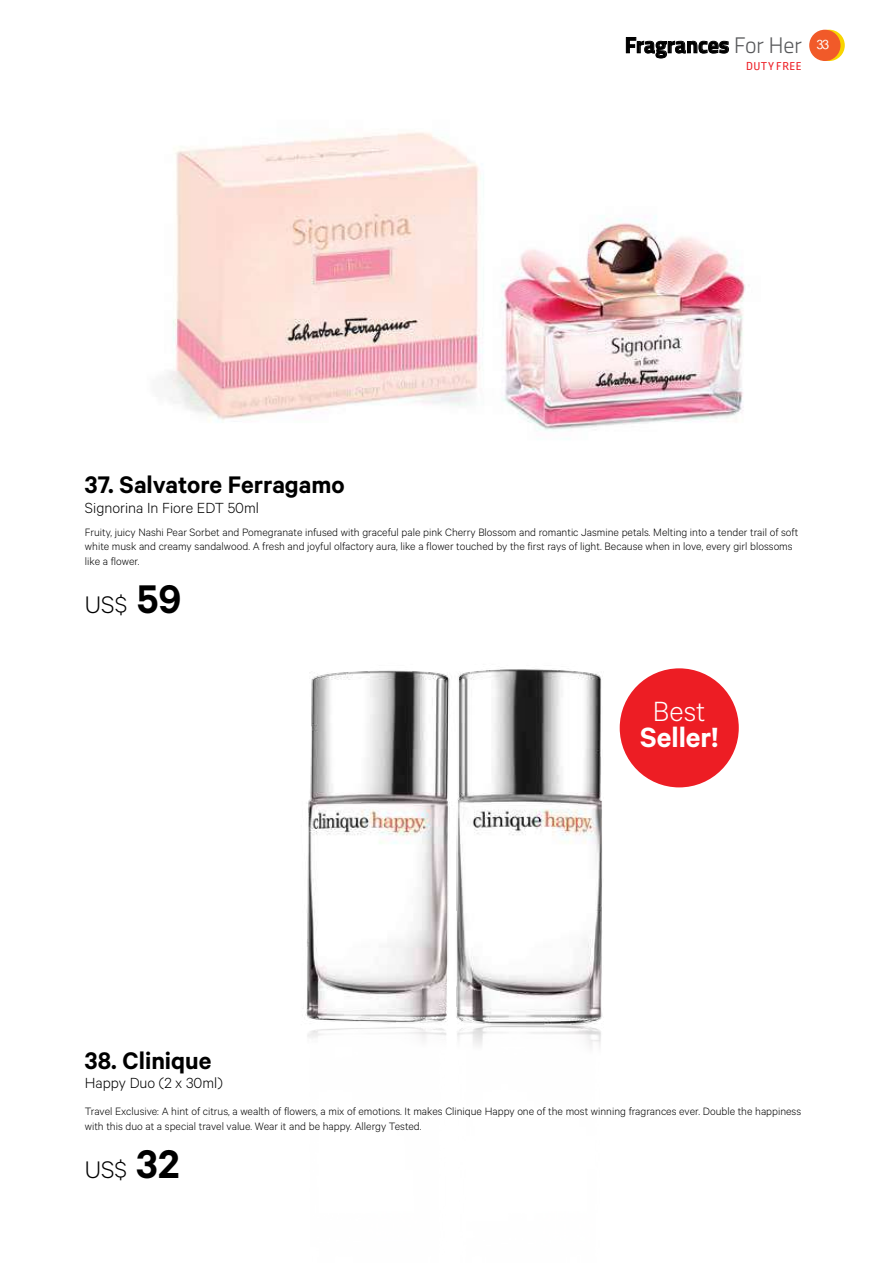
<style>
.page{position:relative;width:893px;height:1263px;background:#fff}
.page>*{position:absolute;margin:0;border:0;box-sizing:border-box;transform-origin:0 0}
.t1{font:600 31.35px "Calibre";color:#fff}
.t2{font:300 31.35px "Calibre";color:#fff}
.t3{font:600 27px "Calibre";color:#000}
.t4{font:300 27px "Calibre";color:#000}
.t5{font:700 22.5px "Titillium Web";color:#000}
.t6{font:18px "Utsaah";color:#fff}
.t7{font:300 16.5px "Calibre";color:#000}
.t8{font:300 12px/14.4px "Calibre";color:#000}
.t9{font:12px "Ropa Sans";letter-spacing:.035em;color:#ed1d24}
.s1{font-weight:300;color:#58595b}
.s2{font-weight:600;font-size:45px}
</style>
<div class="page">
<svg style="left:813px;top:30px;width:32px;height:31px"></svg>
<div style="left:809px;top:30px;width:31px;height:31px;background:#f15a29;border-radius:50%"></div>
<svg style="left:626px;top:37px;width:103px;height:21px"></svg>
<img style="left:167px;top:132px;width:578px;height:308px">
<img style="left:305px;top:669px;width:297px;height:348px">
<img style="left:307px;top:1017px;width:295px;height:30px">
<div style="left:620px;top:668px;width:119px;height:119px;background:#ed1d24;border-radius:50%"></div>
<h3 class="t5" style="left:625px;top:28px;width:178px">Fragrances <span class="s1">For Her</span></h3>
<p class="t9" style="left:746px;top:59px;width:57px">DUTY FREE</p>
<h3 class="t6" style="left:816px;top:36px;width:14px">33</h3>
<h2 class="t3" style="left:85px;top:468px;width:261px">37. Salvatore Ferragamo</h2>
<h3 class="t7" style="left:85px;top:498px;width:176px">Signorina In Fiore EDT 50ml</h3>
<p class="t8" style="left:85px;top:525px;width:715px">Fruity, juicy Nashi Pear Sorbet and Pomegranate infused with graceful pale pink Cherry Blossom and romantic Jasmine petals. Melting into a tender trail of soft white musk and creamy sandalwood. A fresh and joyful olfactory aura, like a flower touched by the first rays of light. Because when in love, every girl blossoms like a flower.</p>
<h2 class="t4" style="left:85px;top:589px;width:98px">US$ <span class="s2">59</span></h2>
<h1 class="t2" style="left:653px;top:693px;width:54px">Best</h1>
<h1 class="t1" style="left:640px;top:719px;width:80px">Seller!</h1>
<h2 class="t3" style="left:85px;top:1044px;width:128px">38. Clinique</h2>
<h3 class="t7" style="left:85px;top:1074px;width:139px">Happy Duo (2 x 30ml)</h3>
<p class="t8" style="left:85px;top:1104px;width:718px">Travel Exclusive: A hint of citrus, a wealth of flowers, a mix of emotions. It makes Clinique Happy one of the most winning fragrances ever. Double the happiness with this duo at a special travel value. Wear it and be happy. Allergy Tested.</p>
<h2 class="t4" style="left:85px;top:1154px;width:96px">US$ <span class="s2">32</span></h2>
</div>
